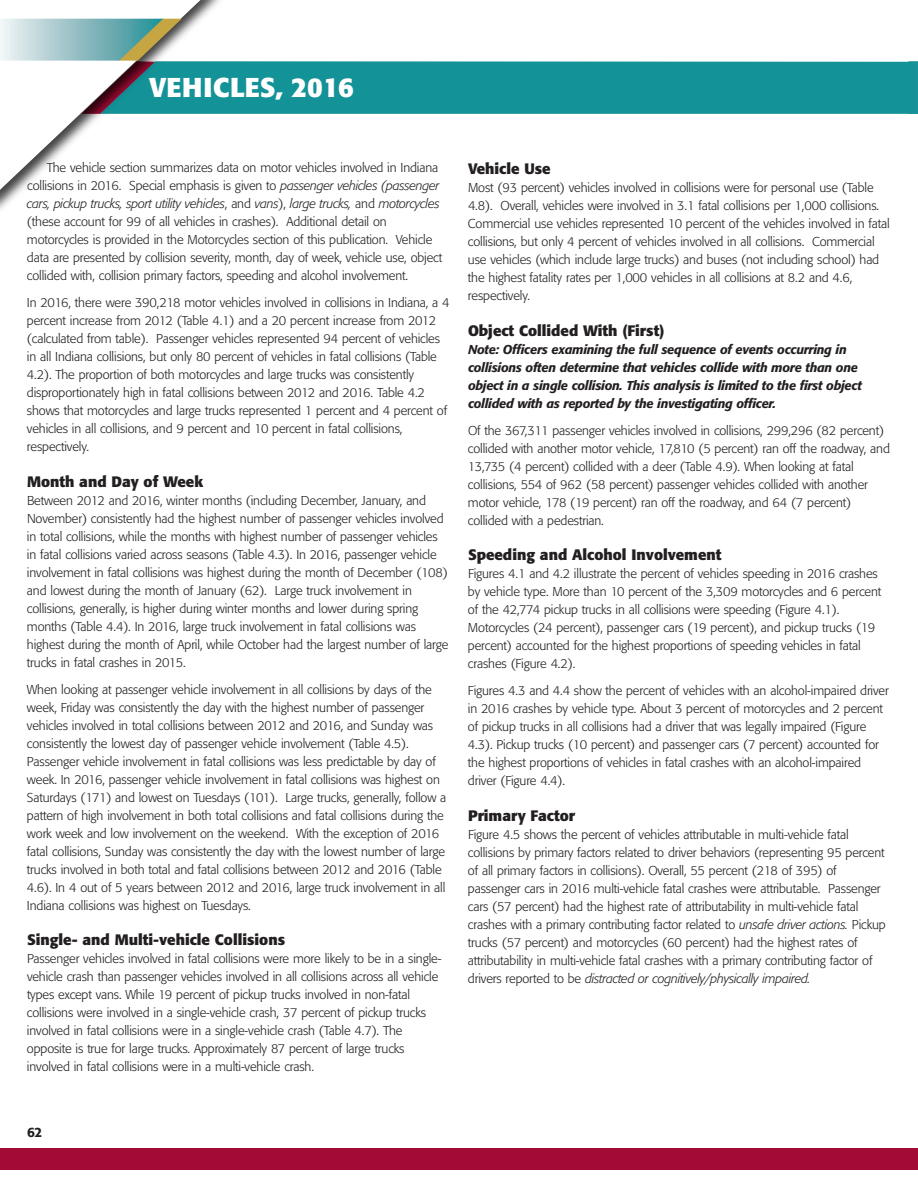
<style>
.page{position:relative;width:918px;height:1188px;background:#fff}
.page>*{position:absolute;margin:0;border:0;box-sizing:border-box;transform-origin:0 0}
.t1{font:700 27px "Formata";color:#fff}
.t2{font:700 15px "Formata";color:#231f20}
.t3{font:500 13.5px "Formata";color:#231f20}
.t4{font:300 12.75px/18px "Formata";letter-spacing:-.01em;color:#231f20}
.t5{font:italic 500 12.75px/18px "Formata";letter-spacing:-.02em;color:#231f20}
.s1{font-style:italic}
</style>
<div class="page">
<svg style="left:0;top:0;width:908px;height:202px"></svg>
<div style="left:0;top:1148px;width:918px;height:22px;background:#a30a34"></div>
<div style="left:908px;top:61px;width:10px;height:53px;background:#159298"></div>
<h1 class="t1" style="left:149px;top:76px;width:206px">VEHICLES, 2016</h1>
<p class="t4" style="left:27px;top:160px;width:417px;text-indent:20px">The vehicle section summarizes data on motor vehicles involved in Indiana collisions in 2016. Special emphasis is given to <span class="s1">passenger vehicles (passenger cars, pickup trucks, sport utility vehicles</span>, and <span class="s1">vans</span>), <span class="s1">large trucks,</span> and <span class="s1">motorcycles </span>(these account for 99 of all vehicles in crashes). Additional detail on motorcycles is provided in the Motorcycles section of this publication. Vehicle data are presented by collision severity, month, day of week, vehicle use, object collided with, collision primary factors, speeding and alcohol involvement.</p>
<p class="t4" style="left:27px;top:295px;width:424px">In 2016, there were 390,218 motor vehicles involved in collisions in Indiana, a 4 percent increase from 2012 (Table 4.1) and a 20 percent increase from 2012 (calculated from table). Passenger vehicles represented 94 percent of vehicles in all Indiana collisions, but only 80 percent of vehicles in fatal collisions (Table 4.2). The proportion of both motorcycles and large trucks was consistently disproportionately high in fatal collisions between 2012 and 2016. Table 4.2 shows that motorcycles and large trucks represented 1 percent and 4 percent of vehicles in all collisions, and 9 percent and 10 percent in fatal collisions, respectively.</p>
<p class="t2" style="left:27px;top:475px;width:178px">Month and Day of Week</p>
<p class="t4" style="left:27px;top:492px;width:423px">Between 2012 and 2016, winter months (including December, January, and November) consistently had the highest number of passenger vehicles involved in total collisions, while the months with highest number of passenger vehicles in fatal collisions varied across seasons (Table 4.3). In 2016, passenger vehicle involvement in fatal collisions was highest during the month of December (108) and lowest during the month of January (62). Large truck involvement in collisions, generally, is higher during winter months and lower during spring months (Table 4.4). In 2016, large truck involvement in fatal collisions was highest during the month of April, while October had the largest number of large trucks in fatal crashes in 2015.</p>
<p class="t4" style="left:27px;top:681px;width:421px">When looking at passenger vehicle involvement in all collisions by days of the week, Friday was consistently the day with the highest number of passenger vehicles involved in total collisions between 2012 and 2016, and Sunday was consistently the lowest day of passenger vehicle involvement (Table 4.5).<br>Passenger vehicle involvement in fatal collisions was less predictable by day of week. In 2016, passenger vehicle involvement in fatal collisions was highest on Saturdays (171) and lowest on Tuesdays (101). Large trucks, generally, follow a pattern of high involvement in both total collisions and fatal collisions during the work week and low involvement on the weekend. With the exception of 2016 fatal collisions, Sunday was consistently the day with the lowest number of large trucks involved in both total and fatal collisions between 2012 and 2016 (Table 4.6). In 4 out of 5 years between 2012 and 2016, large truck involvement in all Indiana collisions was highest on Tuesdays.</p>
<p class="t2" style="left:27px;top:933px;width:260px">Single- and Multi-vehicle Collisions</p>
<p class="t4" style="left:27px;top:951px;width:416px">Passenger vehicles involved in fatal collisions were more likely to be in a single&shy;vehicle crash than passenger vehicles involved in all collisions across all vehicle types except vans. While 19 percent of pickup trucks involved in non-fatal collisions were involved in a single-vehicle crash, 37 percent of pickup trucks involved in fatal collisions were in a single-vehicle crash (Table 4.7). The opposite is true for large trucks. Approximately 87 percent of large trucks involved in fatal collisions were in a multi-vehicle crash.</p>
<p class="t2" style="left:468px;top:162px;width:84px">Vehicle Use</p>
<p class="t4" style="left:468px;top:179px;width:423px">Most (93 percent) vehicles involved in collisions were for personal use (Table 4.8). Overall, vehicles were involved in 3.1 fatal collisions per 1,000 collisions.<br>Commercial use vehicles represented 10 percent of the vehicles involved in fatal collisions, but only 4 percent of vehicles involved in all collisions. Commercial use vehicles (which include large trucks) and buses (not including school) had the highest fatality rates per 1,000 vehicles in all collisions at 8.2 and 4.6, respectively.</p>
<p class="t2" style="left:468px;top:324px;width:198px">Object Collided With (First)</p>
<p class="t5" style="left:468px;top:341px;width:395px">Note: Officers examining the full sequence of events occurring in collisions often determine that vehicles collide with more than one object in a single collision. This analysis is limited to the first object collided with as reported by the investigating officer.</p>
<p class="t4" style="left:468px;top:422px;width:423px">Of the 367,311 passenger vehicles involved in collisions, 299,296 (82 percent) collided with another motor vehicle, 17,810 (5 percent) ran off the roadway, and 13,735 (4 percent) collided with a deer (Table 4.9). When looking at fatal collisions, 554 of 962 (58 percent) passenger vehicles collided with another motor vehicle, 178 (19 percent) ran off the roadway, and 64 (7 percent) collided with a pedestrian.</p>
<p class="t2" style="left:468px;top:548px;width:255px">Speeding and Alcohol Involvement</p>
<p class="t4" style="left:468px;top:566px;width:415px">Figures 4.1 and 4.2 illustrate the percent of vehicles speeding in 2016 crashes by vehicle type. More than 10 percent of the 3,309 motorcycles and 6 percent of the 42,774 pickup trucks in all collisions were speeding (Figure 4.1).<br>Motorcycles (24 percent), passenger cars (19 percent), and pickup trucks (19 percent) accounted for the highest proportions of speeding vehicles in fatal crashes (Figure 4.2).</p>
<p class="t4" style="left:468px;top:683px;width:422px">Figures 4.3 and 4.4 show the percent of vehicles with an alcohol-impaired driver in 2016 crashes by vehicle type. About 3 percent of motorcycles and 2 percent of pickup trucks in all collisions had a driver that was legally impaired (Figure 4.3). Pickup trucks (10 percent) and passenger cars (7 percent) accounted for the highest proportions of vehicles in fatal crashes with an alcohol-impaired driver (Figure 4.4).</p>
<p class="t2" style="left:468px;top:809px;width:109px">Primary Factor</p>
<p class="t4" style="left:468px;top:826px;width:419px">Figure 4.5 shows the percent of vehicles attributable in multi-vehicle fatal collisions by primary factors related to driver behaviors (representing 95 percent of all primary factors in collisions). Overall, 55 percent (218 of 395) of passenger cars in 2016 multi-vehicle fatal crashes were attributable. Passenger cars (57 percent) had the highest rate of attributability in multi-vehicle fatal crashes with a primary contributing factor related to <span class="s1">unsafe driver actions.</span> Pickup trucks (57 percent) and motorcycles (60 percent) had the highest rates of attributability in multi-vehicle fatal crashes with a primary contributing factor of drivers reported to be <span class="s1">distracted or cognitively/physically impaired.</span></p>
<p class="t3" style="left:27px;top:1127px;width:17px">62</p>
</div>
